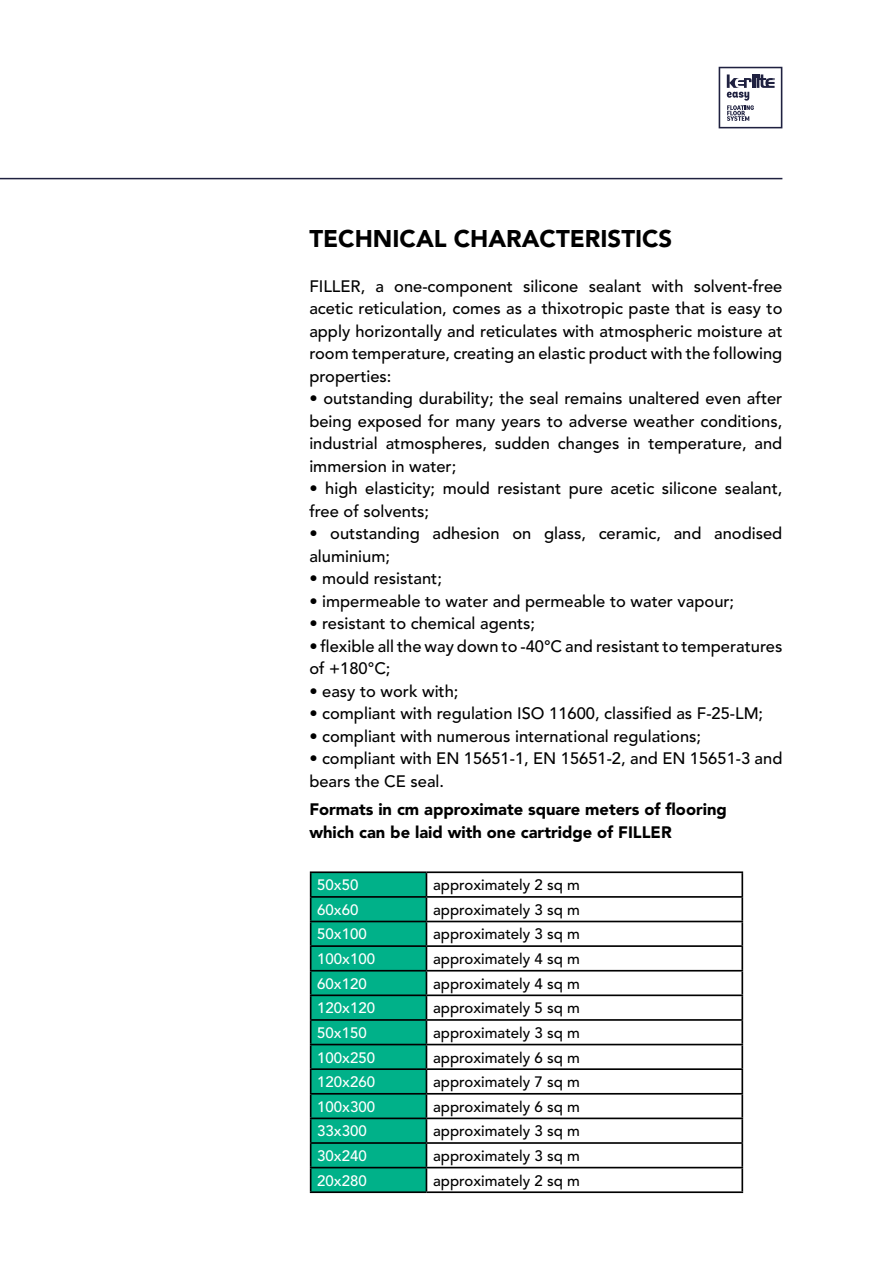
<style>
.page{position:relative;width:893px;height:1263px;background:#fff}
.page>*{position:absolute;margin:0;border:0;box-sizing:border-box;transform-origin:0 0}
.t1{font:900 24px "Avenir LT Std";color:#000}
.t2{font:500 16.5px/22.5px "Avenir LT Std";color:#000}
.t3{font:900 16.5px/22.5px "Avenir LT Std";color:#000}
.t4{font:500 15px "Avenir LT Std";color:#000}
.t5{font:500 15px "Avenir LT Std";color:#fff}
</style>
<div class="page">
<svg style="left:719px;top:67px;width:63px;height:61px"></svg>
<hr style="left:310px;top:871px;width:116px;height:2px;background:#000">
<hr style="left:426px;top:871px;width:317px;height:2px;background:#000">
<hr style="left:741px;top:873px;width:2px;height:23px;background:#000">
<hr style="left:426px;top:896px;width:317px;height:2px;background:#000">
<hr style="left:741px;top:898px;width:2px;height:23px;background:#000">
<hr style="left:426px;top:921px;width:317px;height:1px;background:#000">
<hr style="left:741px;top:922px;width:2px;height:23px;background:#000">
<hr style="left:426px;top:945px;width:317px;height:2px;background:#000">
<hr style="left:741px;top:947px;width:2px;height:23px;background:#000">
<hr style="left:426px;top:970px;width:317px;height:1px;background:#000">
<hr style="left:741px;top:971px;width:2px;height:23px;background:#000">
<hr style="left:426px;top:994px;width:317px;height:2px;background:#000">
<hr style="left:741px;top:996px;width:2px;height:23px;background:#000">
<hr style="left:426px;top:1019px;width:317px;height:2px;background:#000">
<hr style="left:741px;top:1021px;width:2px;height:23px;background:#000">
<hr style="left:426px;top:1044px;width:317px;height:1px;background:#000">
<hr style="left:741px;top:1045px;width:2px;height:23px;background:#000">
<hr style="left:426px;top:1068px;width:317px;height:2px;background:#000">
<hr style="left:741px;top:1070px;width:2px;height:23px;background:#000">
<hr style="left:426px;top:1093px;width:317px;height:1px;background:#000">
<hr style="left:741px;top:1094px;width:2px;height:23px;background:#000">
<hr style="left:426px;top:1117px;width:317px;height:2px;background:#000">
<hr style="left:741px;top:1119px;width:2px;height:23px;background:#000">
<hr style="left:426px;top:1142px;width:317px;height:2px;background:#000">
<hr style="left:741px;top:1144px;width:2px;height:23px;background:#000">
<hr style="left:426px;top:1167px;width:317px;height:1px;background:#000">
<svg style="left:310px;top:872px;width:117px;height:319px;background:#009876"></svg>
<hr style="left:741px;top:1168px;width:2px;height:23px;background:#000">
<hr style="left:310px;top:1191px;width:116px;height:2px;background:#000">
<hr style="left:426px;top:1191px;width:317px;height:2px;background:#000">
<hr style="left:0;top:178px;width:782px;height:1px;background:#1f2140">
<h1 class="t1" style="left:309px;top:224px;width:365px">TECHNICAL CHARACTERISTICS</h1>
<p class="t2" style="left:309px;top:275px;width:475px;text-align:justify">FILLER, a one-component silicone sealant with solvent-free acetic reticulation, comes as a thixotropic paste that is easy to apply horizontally and reticulates with atmospheric moisture at room temperature, creating an elastic product with the following properties:</p>
<p class="t2" style="left:309px;top:388px;width:475px;text-align:justify">• outstanding durability; the seal remains unaltered even after being exposed for many years to adverse weather conditions, industrial atmospheres, sudden changes in temperature, and immersion in water;</p>
<p class="t2" style="left:309px;top:478px;width:475px">• high elasticity; mould resistant pure acetic silicone sealant, free of solvents;</p>
<p class="t2" style="left:309px;top:523px;width:475px">• outstanding adhesion on glass, ceramic, and anodised aluminium;</p>
<p class="t2" style="left:309px;top:568px;width:134px">• mould resistant;</p>
<p class="t2" style="left:309px;top:590px;width:426px">• impermeable to water and permeable to water vapour;</p>
<p class="t2" style="left:309px;top:613px;width:227px">• resistant to chemical agents;</p>
<p class="t2" style="left:309px;top:635px;width:475px">• flexible all the way down to -40°C and resistant to temperatures of +180°C;</p>
<p class="t2" style="left:309px;top:680px;width:151px">• easy to work with;</p>
<p class="t2" style="left:309px;top:703px;width:455px">• compliant with regulation ISO 11600, classified as F-25-LM;</p>
<p class="t2" style="left:309px;top:725px;width:393px">• compliant with numerous international regulations;</p>
<p class="t2" style="left:309px;top:748px;width:475px">• compliant with EN 15651-1, EN 15651-2, and EN 15651-3 and bears the CE seal.</p>
<p class="t3" style="left:309px;top:798px;width:419px">Formats in cm approximate square meters of flooring which can be laid with one cartridge of FILLER</p>
<p class="t5" style="left:317px;top:876px;width:43px">50x50</p>
<p class="t4" style="left:433px;top:876px;width:148px">approximately 2 sq m</p>
<p class="t5" style="left:317px;top:901px;width:43px">60x60</p>
<p class="t4" style="left:433px;top:901px;width:148px">approximately 3 sq m</p>
<p class="t5" style="left:317px;top:926px;width:51px">50x100</p>
<p class="t4" style="left:433px;top:926px;width:148px">approximately 3 sq m</p>
<p class="t5" style="left:317px;top:950px;width:59px">100x100</p>
<p class="t4" style="left:433px;top:950px;width:148px">approximately 4 sq m</p>
<p class="t5" style="left:317px;top:975px;width:51px">60x120</p>
<p class="t4" style="left:433px;top:975px;width:148px">approximately 4 sq m</p>
<p class="t5" style="left:317px;top:999px;width:59px">120x120</p>
<p class="t4" style="left:433px;top:999px;width:148px">approximately 5 sq m</p>
<p class="t5" style="left:317px;top:1024px;width:51px">50x150</p>
<p class="t4" style="left:433px;top:1024px;width:148px">approximately 3 sq m</p>
<p class="t5" style="left:317px;top:1049px;width:59px">100x250</p>
<p class="t4" style="left:433px;top:1049px;width:148px">approximately 6 sq m</p>
<p class="t5" style="left:317px;top:1073px;width:59px">120x260</p>
<p class="t4" style="left:433px;top:1073px;width:148px">approximately 7 sq m</p>
<p class="t5" style="left:317px;top:1098px;width:59px">100x300</p>
<p class="t4" style="left:433px;top:1098px;width:148px">approximately 6 sq m</p>
<p class="t5" style="left:317px;top:1122px;width:51px">33x300</p>
<p class="t4" style="left:433px;top:1122px;width:148px">approximately 3 sq m</p>
<p class="t5" style="left:317px;top:1147px;width:51px">30x240</p>
<p class="t4" style="left:433px;top:1147px;width:148px">approximately 3 sq m</p>
<p class="t5" style="left:317px;top:1172px;width:51px">20x280</p>
<p class="t4" style="left:433px;top:1172px;width:148px">approximately 2 sq m</p>
</div>
